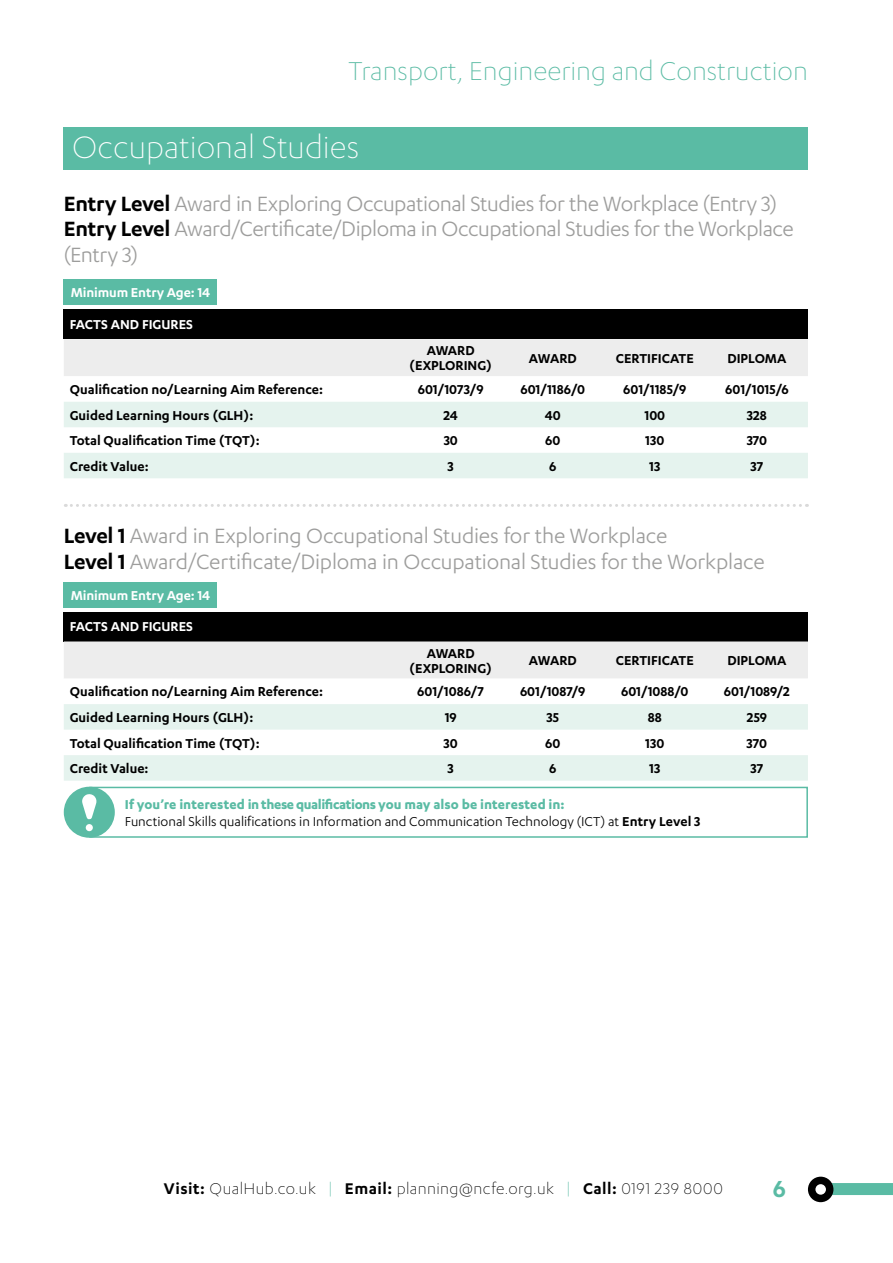
<style>
.page{position:relative;width:893px;height:1263px;background:#fff}
.page>*{position:absolute;margin:0;border:0;box-sizing:border-box;transform-origin:0 0}
.t1{font:300 36px "Karbon";color:#fff}
.t2{font:300 30px "Karbon";color:#5abba4}
.t3{font:600 27px "Karbon";color:#5abba4}
.t4{font:24px/25.5px "Karbon";letter-spacing:-.015em;color:#9d9d9c}
.t5{font:300 18px "Karbon";letter-spacing:.025em;color:#000}
.t6{font:600 15px/15px "Karbon";color:#000;text-align:center}
.t7{font:15px/16.5px "Karbon";color:#000}
.t8{font:600 15px "Karbon";letter-spacing:-.005em;color:#fff}
.s1{font-weight:600;color:#000}
.s2{font-weight:700;color:#5abba4}
.s3{font-weight:600}
.s4{color:#5abba4}
</style>
<div class="page">
<div style="left:812px;top:1183px;width:81px;height:12px;background:#5abba4"></div>
<svg style="left:808px;top:1177px;width:25px;height:25px"></svg>
<div style="left:64px;top:309px;width:744px;height:30px;background:#000"></div>
<div style="left:64px;top:339px;width:744px;height:37px;background:#ededed"></div>
<svg style="left:64px;top:402px;width:744px;height:76px;fill:#e5f3ee"></svg>
<div style="left:64px;top:280px;width:153px;height:25px;background:#5abba4"></div>
<svg style="left:65px;top:504px;width:742px;height:3px"></svg>
<div style="left:64px;top:128px;width:744px;height:42px;background:#5abba4"></div>
<div style="left:89px;top:787px;width:719px;height:51px;border:2px solid #5abba4"></div>
<div style="left:65px;top:787px;width:49px;height:50px;background:#5abba4;border-radius:50%"></div>
<div style="left:64px;top:787px;width:51px;height:51px;border:2px solid #5abba4;border-radius:50%"></div>
<div style="left:86px;top:824px;width:7px;height:7px;background:#fff;border-radius:50%"></div>
<svg style="left:82px;top:794px;width:15px;height:25px"></svg>
<div style="left:64px;top:582px;width:153px;height:25px;background:#5abba4"></div>
<div style="left:64px;top:612px;width:744px;height:29px;background:#000"></div>
<div style="left:64px;top:641px;width:744px;height:37px;background:#ededed"></div>
<svg style="left:64px;top:704px;width:744px;height:77px;fill:#e5f3ee"></svg>
<h2 class="t2" style="left:348px;top:54px;width:461px">Transport, Engineering and Construction</h2>
<h1 class="t1" style="left:72px;top:128px;width:288px">Occupational Studies</h1>
<h3 class="t4" style="left:64px;top:190px;width:732px"><span class="s1">Entry Level</span> Award in Exploring Occupational Studies for the Workplace (Entry 3)<br><span class="s1">Entry Level</span> Award/Certificate/Diploma in Occupational Studies for the Workplace (Entry 3)</h3>
<p class="t8" style="left:71px;top:284px;width:141px">Minimum Entry Age: 14</p>
<p class="t8" style="left:70px;top:316px;width:125px">FACTS AND FIGURES</p>
<p class="t6" style="left:409px;top:343px;width:84px">AWARD (EXPLORING)</p>
<p class="t6" style="left:529px;top:350px;width:49px">AWARD</p>
<p class="t6" style="left:616px;top:350px;width:80px">CERTIFICATE</p>
<p class="t6" style="left:727px;top:350px;width:61px">DIPLOMA</p>
<p class="t6" style="left:70px;top:381px;width:255px">Qualification no/Learning Aim Reference:</p>
<p class="t6" style="left:418px;top:381px;width:67px">601/1073/9</p>
<p class="t6" style="left:520px;top:381px;width:66px">601/1186/0</p>
<p class="t6" style="left:623px;top:381px;width:65px">601/1185/9</p>
<p class="t6" style="left:725px;top:381px;width:65px">601/1015/6</p>
<p class="t6" style="left:70px;top:407px;width:185px">Guided Learning Hours (GLH):</p>
<p class="t6" style="left:443px;top:407px;width:16px">24</p>
<p class="t6" style="left:545px;top:407px;width:18px">40</p>
<p class="t6" style="left:644px;top:407px;width:22px">100</p>
<p class="t6" style="left:747px;top:407px;width:21px">328</p>
<p class="t6" style="left:70px;top:432px;width:192px">Total Qualification Time (TQT):</p>
<p class="t6" style="left:444px;top:432px;width:16px">30</p>
<p class="t6" style="left:545px;top:432px;width:17px">60</p>
<p class="t6" style="left:645px;top:432px;width:21px">130</p>
<p class="t6" style="left:747px;top:432px;width:22px">370</p>
<p class="t6" style="left:70px;top:458px;width:80px">Credit Value:</p>
<p class="t6" style="left:448px;top:458px;width:8px">3</p>
<p class="t6" style="left:549px;top:458px;width:9px">6</p>
<p class="t6" style="left:649px;top:458px;width:13px">13</p>
<p class="t6" style="left:750px;top:458px;width:14px">37</p>
<h3 class="t4" style="left:64px;top:522px;width:702px"><span class="s1">Level 1</span> Award in Exploring Occupational Studies for the Workplace<br><span class="s1">Level 1</span> Award/Certificate/Diploma in Occupational Studies for the Workplace</h3>
<p class="t8" style="left:71px;top:587px;width:141px">Minimum Entry Age: 14</p>
<p class="t8" style="left:70px;top:618px;width:125px">FACTS AND FIGURES</p>
<p class="t6" style="left:409px;top:645px;width:84px">AWARD (EXPLORING)</p>
<p class="t6" style="left:529px;top:652px;width:49px">AWARD</p>
<p class="t6" style="left:616px;top:652px;width:80px">CERTIFICATE</p>
<p class="t6" style="left:727px;top:652px;width:61px">DIPLOMA</p>
<p class="t6" style="left:70px;top:684px;width:255px">Qualification no/Learning Aim Reference:</p>
<p class="t6" style="left:417px;top:684px;width:68px">601/1086/7</p>
<p class="t6" style="left:520px;top:684px;width:67px">601/1087/9</p>
<p class="t6" style="left:621px;top:684px;width:69px">601/1088/0</p>
<p class="t6" style="left:724px;top:684px;width:68px">601/1089/2</p>
<p class="t6" style="left:70px;top:709px;width:185px">Guided Learning Hours (GLH):</p>
<p class="t6" style="left:445px;top:709px;width:14px">19</p>
<p class="t6" style="left:546px;top:709px;width:14px">35</p>
<p class="t6" style="left:648px;top:709px;width:15px">88</p>
<p class="t6" style="left:747px;top:709px;width:22px">259</p>
<p class="t6" style="left:70px;top:735px;width:192px">Total Qualification Time (TQT):</p>
<p class="t6" style="left:444px;top:735px;width:16px">30</p>
<p class="t6" style="left:545px;top:735px;width:17px">60</p>
<p class="t6" style="left:645px;top:735px;width:21px">130</p>
<p class="t6" style="left:747px;top:735px;width:22px">370</p>
<p class="t6" style="left:70px;top:760px;width:80px">Credit Value:</p>
<p class="t6" style="left:448px;top:760px;width:8px">3</p>
<p class="t6" style="left:549px;top:760px;width:9px">6</p>
<p class="t6" style="left:649px;top:760px;width:13px">13</p>
<p class="t6" style="left:750px;top:760px;width:14px">37</p>
<p class="t7" style="left:125px;top:796px;width:577px"><span class="s2">If you’re interested in these qualifications you may also be interested in:<br></span>Functional Skills qualifications in Information and Communication Technology (ICT) at <span class="s3">Entry Level 3</span></p>
<p class="t5" style="left:164px;top:1179px;width:560px"><span class="s3">Visit:</span> QualHub.co.uk <span class="s4">|</span> <span class="s3">Email:</span> planning@ncfe.org.uk <span class="s4">|</span> <span class="s3">Call:</span> 0191 239 8000</p>
<h3 class="t3" style="left:773px;top:1174px;width:14px">6</h3>
</div>
